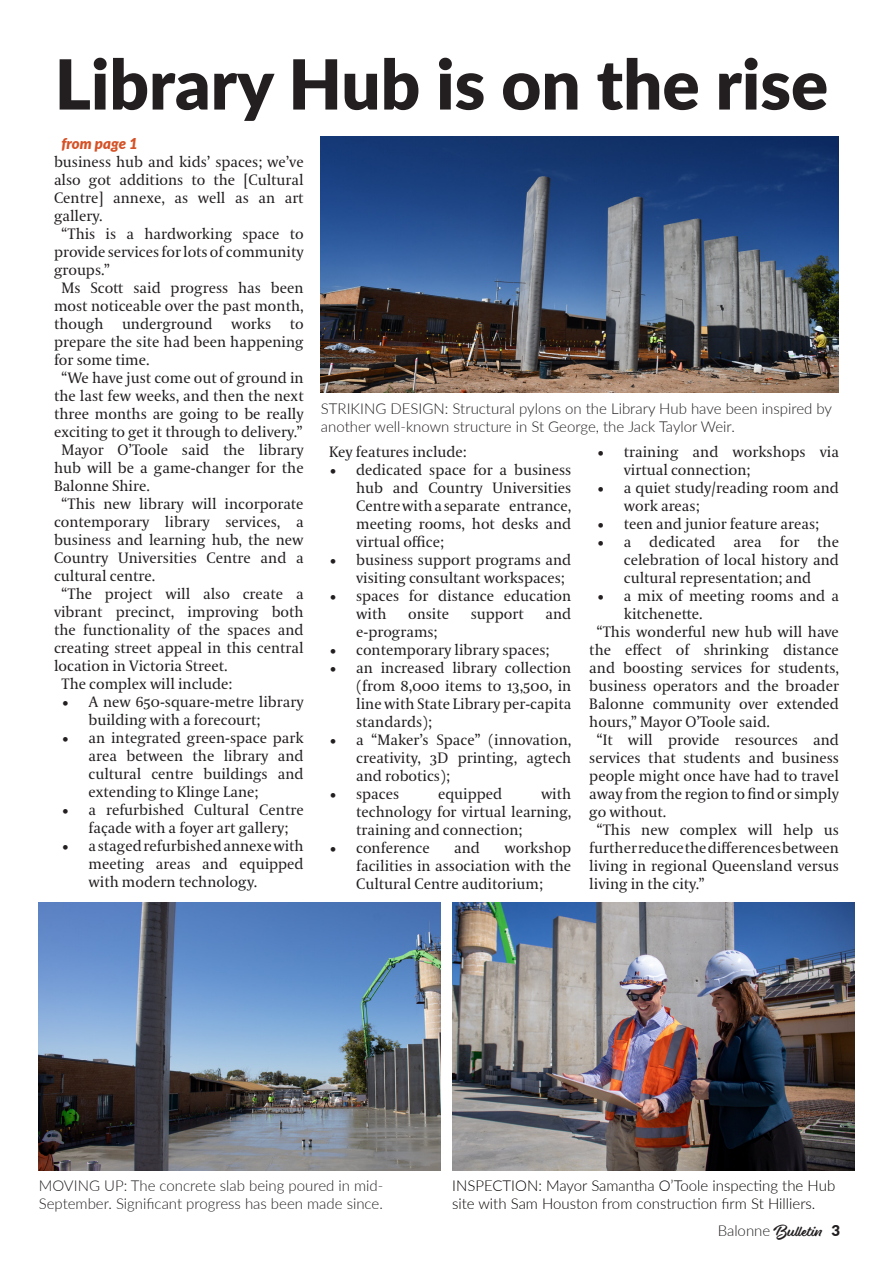
<style>
.page{position:relative;width:893px;height:1263px;background:#fff}
.page>*{position:absolute;margin:0;border:0;box-sizing:border-box;transform-origin:0 0}
.t1{font:900 69px "Lato";color:#231f20}
.t2{font:15px/18px "Coranto 2";color:#231f20;text-align:justify}
.t3{font:300 15px/18px "Lato";color:#231f20}
.t4{font:300 15px/18px "Lato";color:#080302}
.t5{font:15px "Eds Market Main Script";color:#231f20}
.t6{font:italic 900 15px "Lato";color:#d55227}
.s1{font-family:"Lato";font-weight:300}
.s2{font-family:"Lato";font-weight:900}
</style>
<div class="page">
<img style="left:321px;top:137px;width:517px;height:256px">
<img style="left:38px;top:902px;width:403px;height:269px">
<img style="left:452px;top:902px;width:403px;height:269px">
<p class="t1" style="left:55px;top:32px;width:775px">Library Hub is on the rise</p>
<p class="t6" style="left:62px;top:132px;width:78px">from page 1</p>
<p class="t2" style="left:54px;top:153px;width:251px">business hub and kids’ spaces; we’ve also got additions to the [Cultural Centre] annexe, as well as an art gallery.</p>
<p class="t2" style="left:54px;top:225px;width:251px;text-indent:8px">“This is a hardworking space to provide services for lots of community groups.”</p>
<p class="t2" style="left:54px;top:279px;width:251px;text-indent:8px">Ms Scott said progress has been most noticeable over the past month, though underground works to prepare the site had been happening for some time.</p>
<p class="t2" style="left:54px;top:369px;width:251px;text-align:center">“We have just come out of ground in the last few weeks, and then the next three months are going to be really exciting to get it through to delivery.”</p>
<p class="t2" style="left:54px;top:441px;width:251px;text-indent:8px">Mayor O’Toole said the library hub will be a game-changer for the Balonne Shire.</p>
<p class="t2" style="left:54px;top:495px;width:251px;text-indent:8px">“This new library will incorporate contemporary library services, a business and learning hub, the new Country Universities Centre and a cultural centre.</p>
<p class="t2" style="left:54px;top:585px;width:251px;text-indent:8px">“The project will also create a vibrant precinct, improving both the functionality of the spaces and creating street appeal in this central location in Victoria Street.</p>
<p class="t2" style="left:62px;top:675px;width:172px">The complex will include:</p>
<p class="t2" style="left:88px;top:693px;width:217px;text-indent:-27px">• A new 650-square-metre library building with a forecourt;</p>
<p class="t2" style="left:88px;top:729px;width:217px;text-indent:-27px">• an integrated green-space park area between the library and cultural centre buildings and extending to Klinge Lane;</p>
<p class="t2" style="left:88px;top:801px;width:217px;text-indent:-27px">• a refurbished Cultural Centre façade with a foyer art gallery;</p>
<p class="t2" style="left:88px;top:837px;width:217px;text-indent:-27px">• a staged refurbished annexe with meeting areas and equipped with modern technology.</p>
<p class="t3" style="left:321px;top:399px;width:513px">STRIKING DESIGN: Structural pylons on the Library Hub have been inspired by another well-known structure in St George, the Jack Taylor Weir.</p>
<p class="t2" style="left:329px;top:443px;width:139px">Key features include:</p>
<p class="t2" style="left:356px;top:461px;width:217px;text-indent:-27px">• dedicated space for a business hub and Country Universities Centre with a separate entrance, meeting rooms, hot desks and virtual office;</p>
<p class="t2" style="left:356px;top:551px;width:217px;text-indent:-27px">• business support programs and visiting consultant workspaces;</p>
<p class="t2" style="left:356px;top:587px;width:217px;text-indent:-27px">• spaces for distance education with</p>
<p class="t2" style="left:624px;top:443px;width:217px;text-indent:-27px">• training and workshops via virtual connection;</p>
<p class="t2" style="left:624px;top:479px;width:217px;text-indent:-27px">• a quiet study/reading room and work areas;</p>
<p class="t2" style="left:597px;top:515px;width:224px">• teen and junior feature areas;</p>
<p class="t2" style="left:624px;top:533px;width:217px;text-indent:-27px">• a dedicated area for the celebration of local history and cultural representation; and</p>
<p class="t2" style="left:624px;top:587px;width:217px;text-indent:-27px">• a mix of meeting rooms and a kitchenette.</p>
<p class="t2" style="left:589px;top:623px;width:251px;text-indent:8px">“This wonderful new hub will have the effect of shrinking distance and boosting services for students, business operators and the broader Balonne community over extended hours,” Mayor O’Toole said.</p>
<p class="t2" style="left:589px;top:731px;width:251px;text-indent:8px">“It will provide resources and services that students and business people might once have had to travel away from the region to find or simply go without.</p>
<p class="t2" style="left:589px;top:821px;width:251px;text-indent:8px">“This new complex will help us further reduce the differences between living in regional Queensland versus living in the city.”</p>
<p class="t2" style="left:408px;top:605px;width:43px">onsite</p>
<p class="t2" style="left:471px;top:605px;width:55px">support</p>
<p class="t2" style="left:545px;top:605px;width:27px">and</p>
<p class="t2" style="left:356px;top:623px;width:83px">e-programs;</p>
<p class="t2" style="left:329px;top:641px;width:222px">• contemporary library spaces;</p>
<p class="t2" style="left:356px;top:659px;width:217px;text-indent:-27px">• an increased library collection (from 8,000 items to 13,500, in line with State Library per-capita standards);</p>
<p class="t2" style="left:356px;top:731px;width:217px;text-indent:-27px">• a “Maker’s Space” (innovation, creativity, 3D printing, agtech and robotics);</p>
<p class="t2" style="left:329px;top:785px;width:72px">• spaces</p>
<p class="t2" style="left:438px;top:785px;width:66px">equipped</p>
<p class="t2" style="left:356px;top:785px;width:217px;text-indent:185px">with technology for virtual learning, training and connection;</p>
<p class="t2" style="left:329px;top:839px;width:102px">• conference</p>
<p class="t2" style="left:454px;top:839px;width:27px">and</p>
<p class="t2" style="left:356px;top:839px;width:217px;text-indent:148px">workshop facilities in association with the Cultural Centre auditorium;</p>
<p class="t3" style="left:39px;top:1176px;width:346px">MOVING UP: The concrete slab being poured in mid-<br>September. Significant progress has been made since.</p>
<p class="t4" style="left:452px;top:1176px;width:385px">INSPECTION: Mayor Samantha O’Toole inspecting the Hub site with Sam Houston from construction firm St Hilliers.</p>
<p class="t5" style="left:718px;top:1222px;width:124px"><span class="s1">Balonne</span> Bulletin <span class="s2">3</span></p>
</div>
